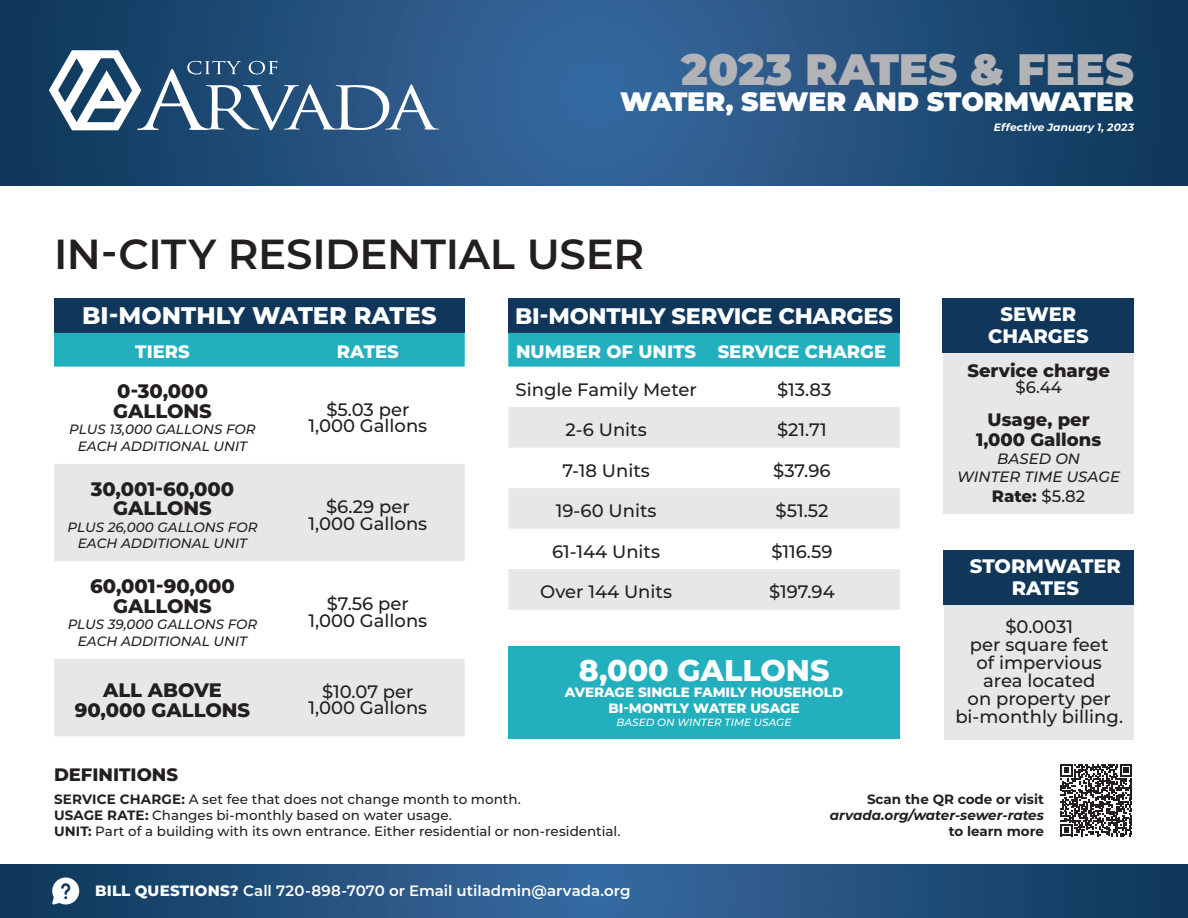
<style>
.page{position:relative;width:1188px;height:918px;background:#fff}
.page>*{position:absolute;margin:0;border:0;box-sizing:border-box;transform-origin:0 0}
.t1{font:900 43.95px "Montserrat";letter-spacing:.005em;color:#b2b3b7}
.t2{font:600 42px "Montserrat";letter-spacing:-.01em;color:#231f20}
.t3{font:800 30px "Montserrat";color:#fff}
.t4{font:900 26.55px "Montserrat";letter-spacing:-.005em;color:#fff}
.t5{font:800 24px "Montserrat";color:#fff}
.t6{font:800 22.5px "Montserrat";letter-spacing:-.01em;color:#fff}
.t7{font:800 19.5px/19.5px "Montserrat";color:#231f20;text-align:center}
.t8{font:800 19.5px/22.5px "Montserrat";color:#fff;text-align:center}
.t9{font:500 18px/18px "Montserrat";color:#231f20;text-align:center}
.t10{font:800 18px/19.5px "Montserrat";color:#231f20;text-align:center}
.t11{font:800 18px "Montserrat";color:#fff}
.t12{font:800 16.5px "Montserrat";color:#231f20}
.t13{font:500 16.5px "Montserrat";color:#231f20}
.t14{font:600 15px "Montserrat";color:#fff}
.t15{font:italic 500 15px/18px "Montserrat";color:#231f20;text-align:center}
.t16{font:500 13.5px/16.2px "Montserrat";color:#231f20}
.t17{font:italic 500 13.5px/16.5px "Montserrat";color:#231f20;text-align:center}
.t18{font:700 13.5px/16.2px "Montserrat";color:#231f20;text-align:right}
.t19{font:800 13.5px/16.2px "Montserrat";color:#fff;text-align:center}
.t20{font:italic 700 10.65px "Montserrat";letter-spacing:.01em;color:#fff}
.t21{font:italic 500 10.5px "Montserrat";color:#fff}
.s1{font-weight:500}
.s2{font-weight:700}
.s3{font-weight:800}
.s4{font-style:italic}
</style>
<div class="page">
<svg style="left:0;top:0;width:1188px;height:185px;background:#224f7c"></svg>
<svg style="left:0;top:864px;width:1188px;height:54px;background:#22507c"></svg>
<svg style="left:49px;top:50px;width:390px;height:81px"></svg>
<svg style="left:52px;top:878px;width:27px;height:26px"></svg>
<div style="left:54px;top:298px;width:411px;height:35px;background:#103659"></div>
<div style="left:508px;top:298px;width:392px;height:35px;background:#103659"></div>
<div style="left:508px;top:333px;width:392px;height:34px;background:#22b0be"></div>
<svg style="left:508px;top:407px;width:392px;height:203px;fill:#e6e7e9"></svg>
<div style="left:944px;top:604px;width:190px;height:135px;background:#e6e7e9"></div>
<div style="left:943px;top:352px;width:191px;height:162px;background:#e6e7e9"></div>
<div style="left:943px;top:298px;width:191px;height:54px;background:#103659"></div>
<div style="left:943px;top:550px;width:191px;height:54px;background:#103659"></div>
<div style="left:508px;top:646px;width:392px;height:93px;background:#22b0be"></div>
<div style="left:54px;top:333px;width:411px;height:34px;background:#22b0be"></div>
<svg style="left:54px;top:464px;width:411px;height:272px;fill:#e6e7e9"></svg>
<svg style="left:1060px;top:764px;width:72px;height:72px"></svg>
<p class="t1" style="left:681px;top:36px;width:454px">2023 RATES &amp; FEES</p>
<p class="t4" style="left:620px;top:82px;width:515px">WATER, SEWER AND STORMWATER</p>
<p class="t20" style="left:994px;top:120px;width:142px">Effective January 1, 2023</p>
<p class="t2" style="left:54px;top:224px;width:592px">IN-CITY RESIDENTIAL USER</p>
<p class="t5" style="left:82px;top:298px;width:356px">BI-MONTHLY WATER RATES</p>
<p class="t6" style="left:515px;top:299px;width:380px">BI-MONTHLY SERVICE CHARGES</p>
<p class="t11" style="left:135px;top:339px;width:56px">TIERS</p>
<p class="t11" style="left:337px;top:339px;width:64px">RATES</p>
<p class="t7" style="left:113px;top:381px;width:100px;text-align:left">0-30,000<br>GALLONS</p>
<p class="t17" style="left:69px;top:421px;width:188px">PLUS 13,000 GALLONS FOR<br>EACH ADDITIONAL UNIT</p>
<p class="t9" style="left:309px;top:400px;width:120px;line-height:16.5px">$5.03 per<br>1,000 Gallons</p>
<p class="t7" style="left:91px;top:478px;width:145px">30,001-60,000<br>GALLONS</p>
<p class="t17" style="left:68px;top:518px;width:191px">PLUS 26,000 GALLONS FOR<br>EACH ADDITIONAL UNIT</p>
<p class="t7" style="left:90px;top:575px;width:146px">60,001-90,000<br>GALLONS</p>
<p class="t17" style="left:68px;top:615px;width:191px">PLUS 39,000 GALLONS FOR<br>EACH ADDITIONAL UNIT</p>
<p class="t9" style="left:309px;top:498px;width:120px;line-height:16.5px">$6.29 per<br>1,000 Gallons</p>
<p class="t9" style="left:309px;top:595px;width:120px;line-height:16.5px">$7.56 per<br>1,000 Gallons</p>
<p class="t7" style="left:75px;top:679px;width:177px">ALL ABOVE<br>90,000 GALLONS</p>
<p class="t9" style="left:309px;top:682px;width:120px;line-height:16.5px">$10.07 per<br>1,000 Gallons</p>
<p class="t11" style="left:516px;top:339px;width:182px">NUMBER OF UNITS</p>
<p class="t11" style="left:718px;top:339px;width:170px">SERVICE CHARGE</p>
<p class="t9" style="left:515px;top:379px;width:183px">Single Family Meter</p>
<p class="t9" style="left:777px;top:379px;width:56px">$13.83</p>
<p class="t9" style="left:566px;top:420px;width:83px">2-6 Units</p>
<p class="t9" style="left:777px;top:420px;width:51px">$21.71</p>
<p class="t9" style="left:562px;top:460px;width:89px">7-18 Units</p>
<p class="t9" style="left:773px;top:460px;width:59px">$37.96</p>
<p class="t9" style="left:556px;top:501px;width:102px">19-60 Units</p>
<p class="t9" style="left:776px;top:501px;width:54px">$51.52</p>
<p class="t9" style="left:552px;top:541px;width:109px">61-144 Units</p>
<p class="t9" style="left:771px;top:541px;width:63px">$116.59</p>
<p class="t9" style="left:540px;top:582px;width:133px">Over 144 Units</p>
<p class="t9" style="left:769px;top:582px;width:67px">$197.94</p>
<p class="t3" style="left:579px;top:648px;width:252px">8,000 GALLONS</p>
<p class="t19" style="left:565px;top:683px;width:280px">AVERAGE SINGLE FAMILY HOUSEHOLD<br>BI-MONTLY WATER USAGE</p>
<p class="t21" style="left:617px;top:715px;width:176px">BASED ON WINTER TIME USAGE</p>
<p class="t8" style="left:988px;top:301px;width:102px">SEWER<br>CHARGES</p>
<p class="t10" style="left:967px;top:360px;width:144px">Service charge</p>
<p class="t13" style="left:1016px;top:376px;width:48px">$6.44</p>
<p class="t10" style="left:976px;top:409px;width:127px">Usage, per<br>1,000 Gallons</p>
<p class="t15" style="left:957px;top:449px;width:164px">BASED ON<br>WINTER TIME USAGE</p>
<p class="t12" style="left:992px;top:484px;width:95px">Rate: <span class="s1">$5.82</span></p>
<p class="t8" style="left:970px;top:553px;width:152px">STORMWATER<br>RATES</p>
<p class="t9" style="left:955px;top:617px;width:169px">$0.0031<br>per square feet<br>of impervious area located<br>on property per bi-monthly billing.</p>
<p class="t10" style="left:54px;top:764px;width:126px">DEFINITIONS</p>
<p class="t16" style="left:54px;top:791px;width:568px"><span class="s2">SERVICE CHARGE:</span> A set fee that does not change month to month.<br><span class="s2">USAGE RATE:</span> Changes bi-monthly based on water usage.<br><span class="s2">UNIT:</span> Part of a building with its own entrance. Either residential or non-residential.</p>
<p class="t14" style="left:95px;top:880px;width:537px"><span class="s3">BILL QUESTIONS?</span> Call 720-898-7070 or Email utiladmin@arvada.org</p>
<p class="t18" style="left:830px;top:791px;width:216px">Scan the QR code or visit <span class="s4">arvada.org/water-sewer-rates </span>to learn more</p>
</div>
